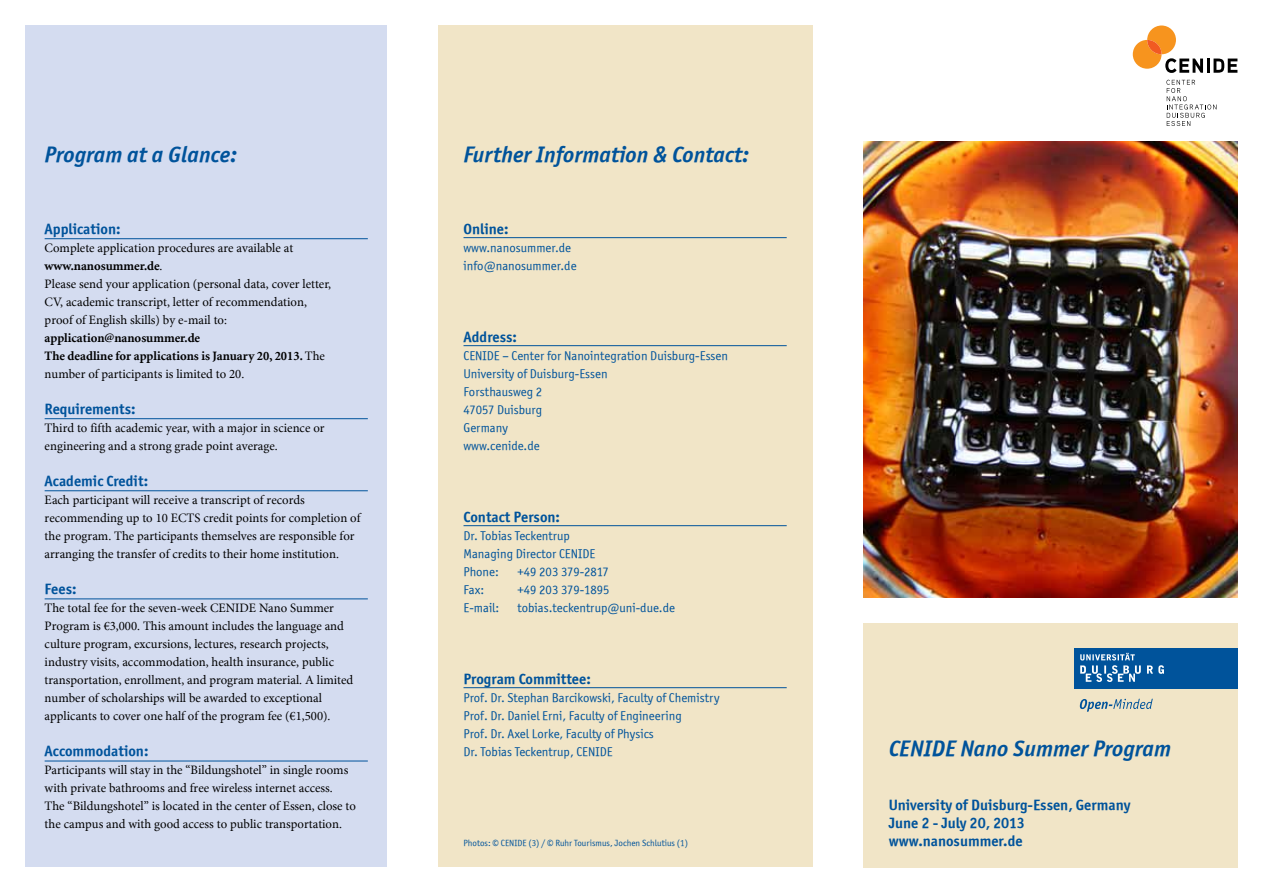
<style>
.page{position:relative;width:1263px;height:893px;background:#fff}
.page>*{position:absolute;margin:0;border:0;box-sizing:border-box;transform-origin:0 0}
.t1{font:italic 22.5px "Officina Sans ITCTT Bold";color:#00539b}
.t2{font:15px/18px "Officina Sans ITCTT Bold";color:#00539b}
.t3{font:12.75px/18px "Minion";color:#000}
.t4{font:12.75px/18px "Officina Sans ITCTT Book";color:#00539b}
.t5{font:700 12.75px/18px "Minion";color:#000}
.t6{font:9px "Officina Sans ITCTT Book";color:#00539b}
.s1{font-weight:700}
.s2{font-weight:400}
</style>
<div class="page">
<div style="left:26px;top:26px;width:361px;height:841px;background:#d4dcf0"></div>
<div style="left:438px;top:26px;width:374px;height:841px;background:#f1e5c7"></div>
<div style="left:863px;top:623px;width:374px;height:244px;background:#f1e5c7"></div>
<svg style="left:1080px;top:699px;width:73px;height:13px"></svg>
<div style="left:1074px;top:648px;width:163px;height:41px;background:#00539b"></div>
<svg style="left:1080px;top:653px;width:84px;height:29px"></svg>
<div style="left:1133px;top:40px;width:28px;height:29px;background:#f7941e;border-radius:50%"></div>
<hr style="left:1207px;top:59px;width:3px;height:14px;background:#000">
<svg style="left:1213px;top:59px;width:24px;height:14px"></svg>
<svg style="left:1166px;top:80px;width:50px;height:46px"></svg>
<div style="left:1147px;top:26px;width:29px;height:28px;background:#f7941e;border-radius:50%"></div>
<svg style="left:1147px;top:40px;width:56px;height:33px"></svg>
<img style="left:863px;top:141px;width:374px;height:456px">
<hr style="left:463px;top:237px;width:324px;height:1px;background:#00539b">
<hr style="left:463px;top:345px;width:324px;height:1px;background:#00539b">
<hr style="left:463px;top:525px;width:324px;height:1px;background:#00539b">
<hr style="left:463px;top:687px;width:324px;height:1px;background:#00539b">
<hr style="left:45px;top:238px;width:323px;height:1px;background:#00539b">
<hr style="left:45px;top:418px;width:323px;height:1px;background:#00539b">
<hr style="left:45px;top:490px;width:323px;height:1px;background:#00539b">
<hr style="left:45px;top:598px;width:323px;height:1px;background:#00539b">
<hr style="left:45px;top:761px;width:323px;height:1px;background:#00539b">
<h1 class="t1" style="left:45px;top:141px;width:194px">Program at a Glance:</h1>
<h1 class="t1" style="left:463px;top:141px;width:287px">Further Information &amp; Contact:</h1>
<p class="t2" style="left:45px;top:220px;width:77px">Application:</p>
<p class="t3" style="left:45px;top:239px;width:288px">Complete application procedures are available at <span class="s1">www.nanosummer.de</span>.<br>Please send your application (personal data, cover letter, CV, academic transcript, letter of recommendation, proof of English skills) by e-mail to:</p>
<p class="t5" style="left:45px;top:329px;width:282px">application@nanosummer.de<br>The deadline for applications is January 20, 2013. <span class="s2">The number of participants is limited to 20.</span></p>
<p class="t2" style="left:45px;top:400px;width:92px">Requirements:</p>
<p class="t3" style="left:45px;top:419px;width:281px">Third to fifth academic year, with a major in science or engineering and a strong grade point average.</p>
<p class="t2" style="left:45px;top:472px;width:105px">Academic Credit:</p>
<p class="t3" style="left:45px;top:491px;width:317px">Each participant will receive a transcript of records recommending up to 10 ECTS credit points for completion of the program. The participants themselves are responsible for arranging the transfer of credits to their home institution.</p>
<p class="t2" style="left:45px;top:580px;width:33px">Fees:</p>
<p class="t3" style="left:45px;top:599px;width:310px">The total fee for the seven-week CENIDE Nano Summer Program is €3,000. This amount includes the language and culture program, excursions, lectures, research projects, industry visits, accommodation, health insurance, public transportation, enrollment, and program material. A limited number of scholarships will be awarded to exceptional applicants to cover one half of the program fee (€1,500).</p>
<p class="t2" style="left:45px;top:742px;width:105px">Accommodation:</p>
<p class="t3" style="left:45px;top:761px;width:313px">Participants will stay in the “Bildungshotel” in single rooms with private bathrooms and free wireless internet access.<br>The “Bildungshotel” is located in the center of Essen, close to the campus and with good access to public transportation.</p>
<p class="t2" style="left:463px;top:220px;width:46px">Online:</p>
<p class="t4" style="left:463px;top:239px;width:115px">www.nanosummer.de info@nanosummer.de</p>
<p class="t2" style="left:463px;top:328px;width:55px">Address:</p>
<p class="t4" style="left:463px;top:347px;width:266px">CENIDE – Center for Nanointegration Duisburg-Essen<br>University of Duisburg-Essen<br>Forsthausweg 2<br>47057 Duisburg<br>Germany<br>www.cenide.de</p>
<p class="t2" style="left:463px;top:508px;width:98px">Contact Person:</p>
<p class="t4" style="left:463px;top:527px;width:133px">Dr. Tobias Teckentrup<br>Managing Director CENIDE<br>Phone:</p>
<p class="t4" style="left:517px;top:563px;width:93px">+49 203 379-2817</p>
<p class="t4" style="left:463px;top:581px;width:22px">Fax:</p>
<p class="t4" style="left:517px;top:581px;width:93px">+49 203 379-1895</p>
<p class="t4" style="left:463px;top:599px;width:37px">E-mail:</p>
<p class="t4" style="left:517px;top:599px;width:159px">tobias.teckentrup@uni-due.de</p>
<p class="t2" style="left:463px;top:670px;width:129px">Program Committee:</p>
<p class="t4" style="left:463px;top:689px;width:257px">Prof. Dr. Stephan Barcikowski, Faculty of Chemistry Prof. Dr. Daniel Erni, Faculty of Engineering<br>Prof. Dr. Axel Lorke, Faculty of Physics<br>Dr. Tobias Teckentrup, CENIDE</p>
<p class="t6" style="left:463px;top:838px;width:226px">Photos: © CENIDE (3) / © Ruhr Tourismus, Jochen Schlutius (1)</p>
<h1 class="t1" style="left:889px;top:735px;width:284px">CENIDE Nano Summer Program</h1>
<p class="t2" style="left:889px;top:796px;width:243px">University of Duisburg-Essen, Germany<br>June 2 - July 20, 2013 www.nanosummer.de</p>
</div>
